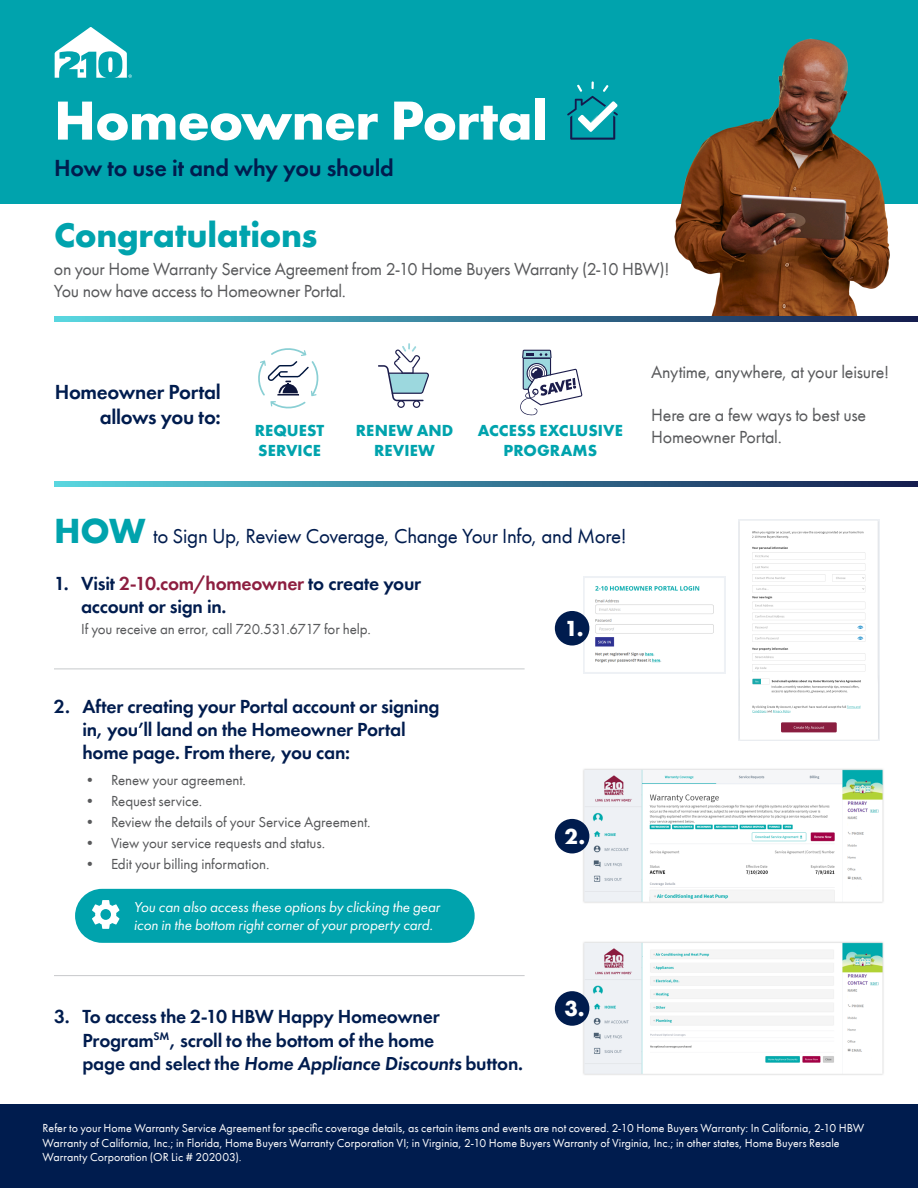
<style>
.page{position:relative;width:918px;height:1188px;background:#fff}
.page>*{position:absolute;margin:0;border:0;box-sizing:border-box;transform-origin:0 0}
.t1{font:700 57px "Futura PT";letter-spacing:-.015em;color:#fff}
.t2{font:700 36px "Futura PT";letter-spacing:-.01em;color:#00a3ad}
.t3{font:600 24px "Futura PT";letter-spacing:-.01em;color:#001c4e}
.t4{font:700 22.5px "Futura PT";color:#fff}
.t5{font:21px "Futura PT";letter-spacing:-.015em;color:#001c4e}
.t6{font:600 21px/25.2px "Futura PT";letter-spacing:-.015em;color:#001c4e;text-align:right}
.t7{font:600 19.5px/23.4px "Futura PT";letter-spacing:-.015em;color:#001c4e}
.t8{font:18px/21.6px "Futura PT";letter-spacing:-.02em;color:#58595b}
.t9{font:700 16.5px/19.8px "Futura PT";letter-spacing:.005em;color:#00a3ad;text-align:center}
.t10{font:15px "Futura PT";letter-spacing:-.005em;color:#58595b}
.t11{font:italic 15px/18px "Futura PT";letter-spacing:-.01em;color:#fff}
.t12{font:12px/14.4px "Futura PT";color:#fff}
.s1{font-weight:700;font-size:36px;color:#00a3ad}
.s2{color:#8d1e40}
.s3{font-style:italic}
</style>
<div class="page">
<div style="left:0;top:0;width:918px;height:203px;background:#00a3ad"></div>
<div style="left:75px;top:889px;width:400px;height:54px;background:#00a3ad;border-radius:27px"></div>
<svg style="left:92px;top:900px;width:28px;height:29px"></svg>
<svg style="left:54px;top:482px;width:864px;height:5px;background:#377997"></svg>
<img style="left:738px;top:520px;width:142px;height:221px">
<img style="left:584px;top:576px;width:141px;height:97px">
<div style="left:555px;top:611px;width:34px;height:35px;background:#001c4e;border-radius:50%"></div>
<img style="left:581px;top:769px;width:303px;height:134px">
<div style="left:555px;top:819px;width:34px;height:34px;background:#001c4e;border-radius:50%"></div>
<img style="left:581px;top:942px;width:303px;height:133px">
<div style="left:555px;top:991px;width:34px;height:35px;background:#001c4e;border-radius:50%"></div>
<svg style="left:55px;top:27px;width:77px;height:51px"></svg>
<svg style="left:567px;top:81px;width:51px;height:59px"></svg>
<svg style="left:258px;top:348px;width:60px;height:60px"></svg>
<svg style="left:378px;top:343px;width:51px;height:65px"></svg>
<svg style="left:520px;top:350px;width:62px;height:65px"></svg>
<hr style="left:54px;top:669px;width:471px;height:1px;background:#c7c9cb">
<hr style="left:54px;top:975px;width:471px;height:1px;background:#c7c9cb">
<img style="left:673px;top:38px;width:220px;height:278px">
<svg style="left:54px;top:316px;width:864px;height:5px;background:#377a97"></svg>
<div style="left:0;top:1105px;width:918px;height:83px;background:#001c4e"></div>
<h1 class="t1" style="left:54px;top:84px;width:495px">Homeowner Portal</h1>
<h3 class="t3" style="left:54px;top:153px;width:341px">How to use it and why you should</h3>
<h2 class="t2" style="left:54px;top:211px;width:265px">Congratulations</h2>
<h3 class="t8" style="left:54px;top:258px;width:617px">on your Home Warranty Service Agreement from 2-10 Home Buyers Warranty (2-10 HBW)!<br>You now have access to Homeowner Portal.</h3>
<h3 class="t6" style="left:55px;top:379px;width:168px">Homeowner Portal allows you to:</h3>
<h3 class="t9" style="left:255px;top:420px;width:71px;text-align:left">REQUEST<br>SERVICE</h3>
<h3 class="t9" style="left:356px;top:420px;width:99px">RENEW AND<br>REVIEW</h3>
<h3 class="t9" style="left:478px;top:420px;width:146px">ACCESS EXCLUSIVE<br>PROGRAMS</h3>
<h3 class="t5" style="left:54px;top:524px;width:574px"><span class="s1">HOW</span> to Sign Up, Review Coverage, Change Your Info, and More!</h3>
<h3 class="t7" style="left:81px;top:571px;width:342px;text-indent:-27px">1. Visit <span class="s2">2-10.com/homeowner</span> to create your account or sign in.</h3>
<p class="t10" style="left:81px;top:620px;width:291px">If you receive an error, call 720.531.6717 for help.</p>
<h3 class="t7" style="left:83px;top:694px;width:359px;text-indent:-29px">2. After creating your Portal account or signing in, you’ll land on the Homeowner Portal home page. From there, you can:</h3>
<p class="t10" style="left:82px;top:771px;width:165px">• Renew your agreement.</p>
<p class="t10" style="left:82px;top:792px;width:121px">• Request service.</p>
<p class="t10" style="left:82px;top:813px;width:290px">• Review the details of your Service Agreement.</p>
<p class="t10" style="left:82px;top:834px;width:244px">• View your service requests and status.</p>
<p class="t10" style="left:82px;top:855px;width:188px">• Edit your billing information.</p>
<p class="t11" style="left:134px;top:897px;width:308px">You can also access these options by clicking the gear icon in the bottom right corner of your property card.</p>
<h3 class="t4" style="left:565px;top:614px;width:20px">1.</h3>
<h3 class="t4" style="left:565px;top:822px;width:22px">2.</h3>
<h3 class="t8" style="left:651px;top:361px;width:239px">Anytime, anywhere, at your leisure!</h3>
<h3 class="t8" style="left:651px;top:404px;width:216px">Here are a few ways to best use<br>Homeowner Portal.</h3>
<h3 class="t7" style="left:83px;top:1005px;width:442px;text-indent:-29px">3. To access the 2-10 HBW Happy Homeowner<br>Program<sup>SM</sup>, scroll to the bottom of the home<br>page and select the <span class="s3">Home Appliance Discounts</span> button.</h3>
<h3 class="t4" style="left:565px;top:994px;width:22px">3.</h3>
<p class="t12" style="left:43px;top:1121px;width:823px">Refer to your Home Warranty Service Agreement for specific coverage details, as certain items and events are not covered. 2-10 Home Buyers Warranty: In California, 2-10 HBW<br>Warranty of California, Inc.; in Florida, Home Buyers Warranty Corporation VI; in Virginia, 2-10 Home Buyers Warranty of Virginia, Inc.; in other states, Home Buyers Resale<br>Warranty Corporation (OR Lic # 202003).</p>
</div>
